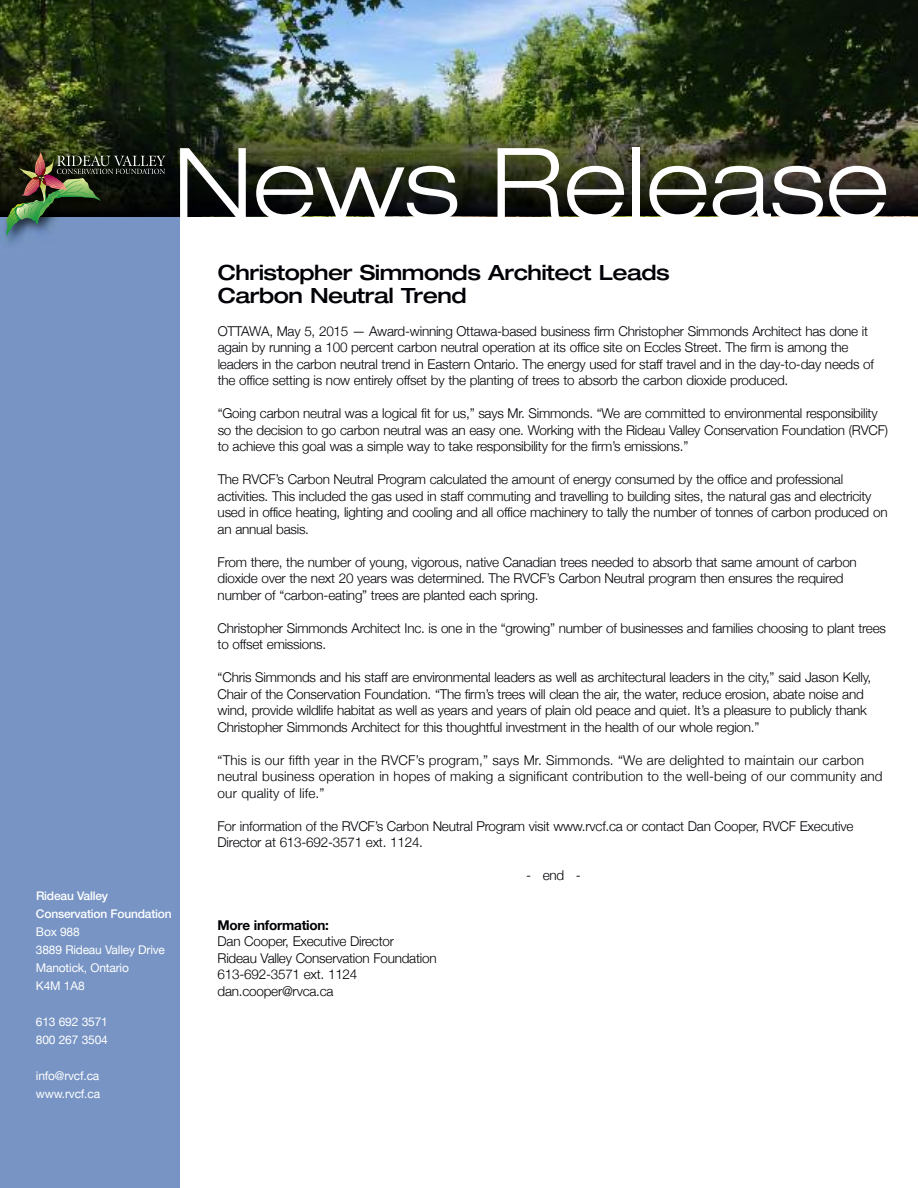
<style>
.page{position:relative;width:918px;height:1188px;background:#fff}
.page>*{position:absolute;margin:0;border:0;box-sizing:border-box;transform-origin:0 0}
.t1{font:300 expanded 99px "Helvetica Neue";color:#fff}
.t2{font:500 expanded 21px/22.5px "Helvetica Neue";letter-spacing:-.02em;color:#000006}
.t3{font:300 13.5px/16.5px "Helvetica Neue";letter-spacing:-.015em;color:#000006}
.t4{font:300 13.5px/16.5px "Helvetica Neue";letter-spacing:.01em;color:#000006}
.t5{font:700 13.5px "Helvetica Neue";letter-spacing:-.015em;color:#000006}
.t6{font:12px/18px "Helvetica Neue";letter-spacing:-.015em;color:#fff}
.t7{font:500 12px/18px "Helvetica Neue";letter-spacing:-.015em;color:#fff}
</style>
<div class="page">
<div style="left:0;top:195px;width:180px;height:993px;background:#7794c4"></div>
<img style="left:0;top:0;width:918px;height:107px">
<img style="left:0;top:107px;width:918px;height:109px">
<img style="left:0;top:133px;width:202px;height:110px">
<img style="left:180px;top:148px;width:22px;height:72px">
<img style="left:6px;top:152px;width:160px;height:84px">
<h1 class="t1" style="left:174px;top:148px;width:717px">News Release</h1>
<p class="t7" style="left:36px;top:888px;width:137px">Rideau Valley<br>Conservation Foundation</p>
<p class="t6" style="left:36px;top:923px;width:131px">Box 988<br>3889 Rideau Valley Drive<br>Manotick, Ontario<br>K4M 1A8</p>
<p class="t6" style="left:36px;top:1013px;width:73px">613 692 3571<br>800 267 3504</p>
<p class="t6" style="left:36px;top:1067px;width:66px">info@rvcf.ca www.rvcf.ca</p>
<h2 class="t2" style="left:218px;top:264px;width:454px">Christopher Simmonds Architect Leads<br>Carbon Neutral Trend</h2>
<p class="t3" style="left:218px;top:323px;width:658px">OTTAWA, May 5, 2015 — Award-winning Ottawa-based business firm Christopher Simmonds Architect has done it again by running a 100 percent carbon neutral operation at its office site on Eccles Street. The firm is among the leaders in the carbon neutral trend in Eastern Ontario. The energy used for staff travel and in the day-to-day needs of the office setting is now entirely offset by the planting of trees to absorb the carbon dioxide produced.</p>
<p class="t3" style="left:218px;top:405px;width:672px">“Going carbon neutral was a logical fit for us,” says Mr. Simmonds. “We are committed to environmental responsibility so the decision to go carbon neutral was an easy one. Working with the Rideau Valley Conservation Foundation (RVCF) to achieve this goal was a simple way to take responsibility for the firm’s emissions.”</p>
<p class="t3" style="left:218px;top:471px;width:671px">The RVCF’s Carbon Neutral Program calculated the amount of energy consumed by the office and professional activities. This included the gas used in staff commuting and travelling to building sites, the natural gas and electricity used in office heating, lighting and cooling and all office machinery to tally the number of tonnes of carbon produced on an annual basis.</p>
<p class="t3" style="left:218px;top:554px;width:641px">From there, the number of young, vigorous, native Canadian trees needed to absorb that same amount of carbon dioxide over the next 20 years was determined. The RVCF’s Carbon Neutral program then ensures the required number of “carbon-eating” trees are planted each spring.</p>
<p class="t3" style="left:218px;top:620px;width:670px">Christopher Simmonds Architect Inc. is one in the “growing” number of businesses and families choosing to plant trees to offset emissions.</p>
<p class="t3" style="left:218px;top:669px;width:655px">“Chris Simmonds and his staff are environmental leaders as well as architectural leaders in the city,” said Jason Kelly, Chair of the Conservation Foundation. “The firm’s trees will clean the air, the water, reduce erosion, abate noise and wind, provide wildlife habitat as well as years and years of plain old peace and quiet. It’s a pleasure to publicly thank Christopher Simmonds Architect for this thoughtful investment in the health of our whole region.”</p>
<p class="t4" style="left:218px;top:752px;width:667px">“This is our fifth year in the RVCF’s program,” says Mr. Simmonds. “We are delighted to maintain our carbon neutral business operation in hopes of making a significant contribution to the well-being of our community and our quality of life.”</p>
<p class="t3" style="left:218px;top:818px;width:637px">For information of the RVCF’s Carbon Neutral Program visit www.rvcf.ca or contact Dan Cooper, RVCF Executive<br>Director at 613-692-3571 ext. 1124.</p>
<p class="t3" style="left:526px;top:867px;width:56px">- end -</p>
<p class="t5" style="left:218px;top:917px;width:113px">More information:</p>
<p class="t3" style="left:218px;top:933px;width:221px">Dan Cooper, Executive Director<br>Rideau Valley Conservation Foundation<br>613-692-3571 ext. 1124 dan.cooper@rvca.ca</p>
</div>
